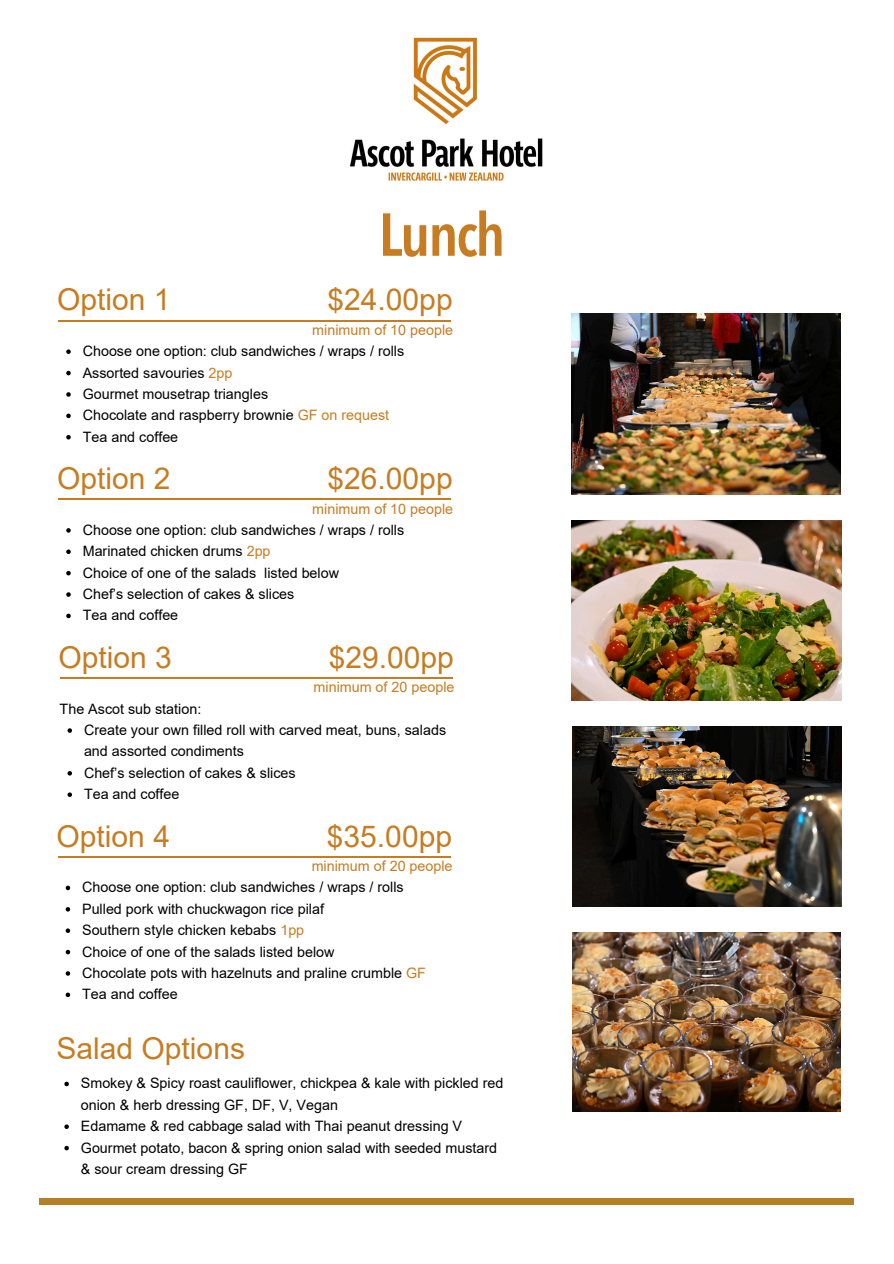
<style>
.page{position:relative;width:894px;height:1264px;background:#fff}
.page>*{position:absolute;margin:0;border:0;box-sizing:border-box;transform-origin:0 0}
.t1{font:600 condensed 59.85px "Avenir Next LT Pro";letter-spacing:-.035em;color:#c77c21}
.t2{font:30px "Arial";color:#c77c21}
.t3{font:14.25px/21.3px "Arial";color:#000}
.t4{font:14.25px "Arial";color:#c77c21}
.s1{color:#c77c21}
</style>
<div class="page">
<img style="left:350px;top:37px;width:193px;height:144px">
<div style="left:40px;top:1197px;width:813px;height:7px;background:#b57f26"></div>
<img style="left:571px;top:520px;width:270px;height:180px">
<img style="left:572px;top:726px;width:269px;height:180px">
<img style="left:571px;top:313px;width:269px;height:181px">
<img style="left:572px;top:932px;width:267px;height:179px">
<svg style="left:66px;top:349px;width:5px;height:5px"></svg>
<svg style="left:66px;top:371px;width:5px;height:4px"></svg>
<svg style="left:66px;top:392px;width:5px;height:5px"></svg>
<svg style="left:66px;top:413px;width:5px;height:5px"></svg>
<svg style="left:66px;top:435px;width:5px;height:4px"></svg>
<hr style="left:58px;top:320px;width:393px;height:1px;background:#c77c21">
<svg style="left:66px;top:528px;width:5px;height:4px"></svg>
<svg style="left:66px;top:549px;width:5px;height:5px"></svg>
<svg style="left:66px;top:571px;width:5px;height:4px"></svg>
<svg style="left:66px;top:592px;width:5px;height:5px"></svg>
<svg style="left:66px;top:613px;width:5px;height:5px"></svg>
<hr style="left:58px;top:498px;width:393px;height:2px;background:#c77c21">
<svg style="left:67px;top:728px;width:5px;height:4px"></svg>
<svg style="left:67px;top:771px;width:5px;height:4px"></svg>
<svg style="left:67px;top:792px;width:5px;height:5px"></svg>
<hr style="left:60px;top:677px;width:392px;height:1px;background:#c77c21">
<svg style="left:66px;top:885px;width:4px;height:5px"></svg>
<svg style="left:66px;top:907px;width:4px;height:4px"></svg>
<svg style="left:66px;top:928px;width:4px;height:5px"></svg>
<svg style="left:66px;top:949px;width:4px;height:5px"></svg>
<svg style="left:66px;top:971px;width:4px;height:4px"></svg>
<svg style="left:66px;top:992px;width:4px;height:5px"></svg>
<hr style="left:58px;top:856px;width:392px;height:1px;background:#c77c21">
<svg style="left:64px;top:1081px;width:5px;height:5px"></svg>
<svg style="left:64px;top:1124px;width:5px;height:4px"></svg>
<svg style="left:64px;top:1145px;width:5px;height:5px"></svg>
<p class="t1" style="left:378px;top:210px;width:128px">Lunch</p>
<h1 class="t2" style="left:57px;top:283px;width:115px">Option 1</h1>
<h2 class="t2" style="left:327px;top:283px;width:127px">$24.00pp</h2>
<h2 class="t4" style="left:312px;top:322px;width:142px">minimum of 10 people</h2>
<p class="t3" style="left:83px;top:340px;width:323px">Choose one option: club sandwiches / wraps / rolls</p>
<p class="t3" style="left:83px;top:362px;width:151px">Assorted savouries <span class="s1">2pp</span></p>
<p class="t3" style="left:83px;top:383px;width:187px">Gourmet mousetrap triangles</p>
<p class="t3" style="left:83px;top:405px;width:308px">Chocolate and raspberry brownie <span class="s1">GF on request</span></p>
<p class="t3" style="left:83px;top:426px;width:97px">Tea and coffee</p>
<p class="t2" style="left:57px;top:462px;width:115px">Option 2</p>
<p class="t2" style="left:327px;top:462px;width:127px">$26.00pp</p>
<h2 class="t4" style="left:312px;top:500px;width:142px">minimum of 10 people</h2>
<h2 class="t3" style="left:83px;top:519px;width:323px">Choose one option: club sandwiches / wraps / rolls</h2>
<p class="t3" style="left:83px;top:540px;width:189px">Marinated chicken drums <span class="s1">2pp</span></p>
<p class="t3" style="left:83px;top:562px;width:258px">Choice of one of the salads listed below</p>
<p class="t3" style="left:83px;top:583px;width:213px">Chef’s selection of cakes &amp; slices</p>
<p class="t3" style="left:83px;top:605px;width:97px">Tea and coffee</p>
<p class="t2" style="left:58px;top:640px;width:115px">Option 3</p>
<p class="t2" style="left:328px;top:640px;width:127px">$29.00pp</p>
<p class="t4" style="left:313px;top:679px;width:142px">minimum of 20 people</p>
<h2 class="t3" style="left:60px;top:698px;width:143px">The Ascot sub station:</h2>
<h2 class="t3" style="left:84px;top:719px;width:363px">Create your own filled roll with carved meat, buns, salads and assorted condiments</h2>
<p class="t3" style="left:84px;top:762px;width:213px">Chef’s selection of cakes &amp; slices</p>
<p class="t3" style="left:84px;top:783px;width:97px">Tea and coffee</p>
<p class="t2" style="left:56px;top:819px;width:115px">Option 4</p>
<p class="t2" style="left:327px;top:819px;width:127px">$35.00pp</p>
<p class="t4" style="left:311px;top:858px;width:142px">minimum of 20 people</p>
<p class="t3" style="left:82px;top:876px;width:323px">Choose one option: club sandwiches / wraps / rolls</p>
<h2 class="t3" style="left:82px;top:898px;width:243px">Pulled pork with chuckwagon rice pilaf</h2>
<h2 class="t3" style="left:82px;top:919px;width:223px">Southern style chicken kebabs <span class="s1">1pp</span></h2>
<p class="t3" style="left:82px;top:941px;width:254px">Choice of one of the salads listed below</p>
<p class="t3" style="left:82px;top:962px;width:345px">Chocolate pots with hazelnuts and praline crumble <span class="s1">GF</span></p>
<p class="t3" style="left:82px;top:983px;width:97px">Tea and coffee</p>
<p class="t2" style="left:56px;top:1032px;width:190px">Salad Options</p>
<p class="t3" style="left:81px;top:1072px;width:424px">Smokey &amp; Spicy roast cauliflower, chickpea &amp; kale with pickled red onion &amp; herb dressing GF, DF, V, Vegan</p>
<p class="t3" style="left:81px;top:1115px;width:382px">Edamame &amp; red cabbage salad with Thai peanut dressing V</p>
<p class="t3" style="left:81px;top:1136px;width:417px">Gourmet potato, bacon &amp; spring onion salad with seeded mustard &amp; sour cream dressing GF</p>
</div>
